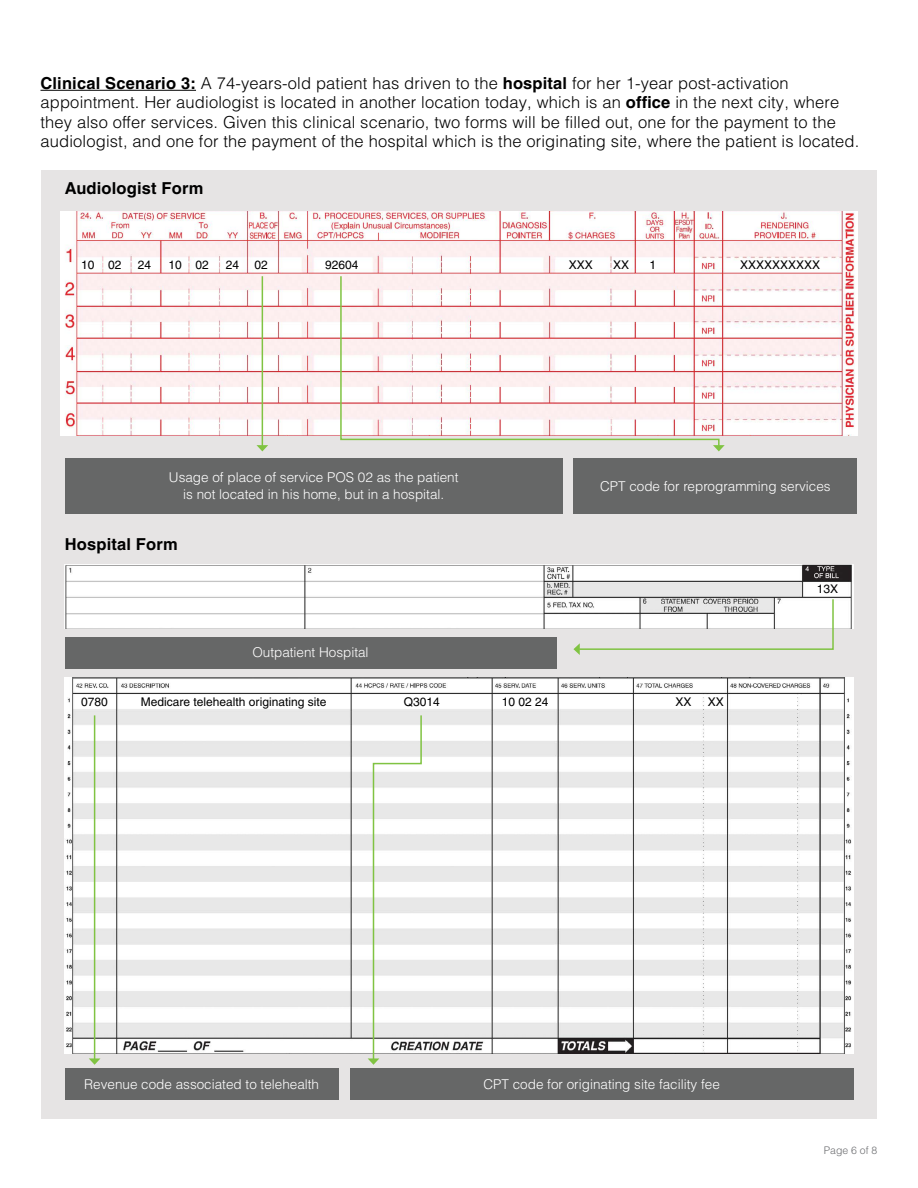
<style>
.page{position:relative;width:918px;height:1188px;background:#fff}
.page>*{position:absolute;margin:0;border:0;box-sizing:border-box;transform-origin:0 0}
.t1{font:300 16.5px/19.5px "Helvetica LT Pro";letter-spacing:.01em;color:#000}
.t2{font:700 16.5px "Helvetica LT Pro";letter-spacing:.01em;color:#000}
.t3{font:300 13.5px/16.5px "Helvetica LT Pro";color:#fff;text-align:center}
.t4{font:12px "Helvetica LT Pro";color:#000}
.t5{font:300 10.5px "Helvetica LT Pro";color:#6d6e71}
.s1{font-weight:700}
</style>
<div class="page">
<div style="left:41px;top:171px;width:836px;height:948px;background:#e6e4e4"></div>
<img style="left:61px;top:212px;width:796px;height:223px">
<div style="left:65px;top:458px;width:498px;height:56px;background:#666767"></div>
<div style="left:573px;top:458px;width:284px;height:56px;background:#666767"></div>
<hr style="left:262px;top:276px;width:1px;height:170px;background:#80c342">
<svg style="left:256px;top:445px;width:12px;height:6px"></svg>
<svg style="left:339px;top:275px;width:381px;height:170px"></svg>
<svg style="left:713px;top:445px;width:12px;height:6px"></svg>
<hr style="left:40px;top:90px;width:156px;height:1px;background:#000">
<img style="left:65px;top:565px;width:788px;height:63px">
<img style="left:65px;top:678px;width:788px;height:375px">
<div style="left:65px;top:637px;width:491px;height:31px;background:#666767"></div>
<div style="left:65px;top:1068px;width:274px;height:32px;background:#666767"></div>
<div style="left:350px;top:1068px;width:503px;height:32px;background:#666767"></div>
<svg style="left:573px;top:598px;width:262px;height:57px"></svg>
<hr style="left:94px;top:715px;width:1px;height:344px;background:#80c342">
<svg style="left:89px;top:1058px;width:11px;height:7px"></svg>
<svg style="left:368px;top:714px;width:55px;height:351px"></svg>
<p class="t1" style="left:40px;top:73px;width:820px"><span class="s1">Clinical Scenario 3:</span> A 74-years-old patient has driven to the <span class="s1">hospital</span> for her 1-year post-activation appointment. Her audiologist is located in another location today, which is an <span class="s1">office</span> in the next city, where they also offer services. Given this clinical scenario, two forms will be filled out, one for the payment to the audiologist, and one for the payment of the hospital which is the originating site, where the patient is located.</p>
<p class="t2" style="left:65px;top:179px;width:140px">Audiologist Form</p>
<p class="t4" style="left:81px;top:257px;width:42px">10 02</p>
<p class="t4" style="left:138px;top:257px;width:15px">24</p>
<p class="t4" style="left:168px;top:257px;width:42px">10 02</p>
<p class="t4" style="left:226px;top:257px;width:15px">24</p>
<p class="t4" style="left:255px;top:257px;width:15px">02</p>
<p class="t4" style="left:325px;top:257px;width:35px">92604</p>
<p class="t4" style="left:569px;top:257px;width:26px">XXX</p>
<p class="t4" style="left:613px;top:257px;width:18px">XX</p>
<p class="t4" style="left:650px;top:257px;width:8px">1</p>
<p class="t4" style="left:740px;top:257px;width:82px">XXXXXXXXXX</p>
<p class="t3" style="left:169px;top:469px;width:291px">Usage of place of service POS 02 as the patient is not located in his home, but in a hospital.</p>
<p class="t3" style="left:600px;top:477px;width:232px">CPT code for reprogramming services</p>
<p class="t2" style="left:65px;top:534px;width:114px">Hospital Form</p>
<p class="t3" style="left:252px;top:644px;width:118px">Outpatient Hospital</p>
<p class="t4" style="left:81px;top:695px;width:28px">0780</p>
<p class="t4" style="left:141px;top:695px;width:187px">Medicare telehealth originating site</p>
<p class="t4" style="left:404px;top:695px;width:38px">Q3014</p>
<p class="t4" style="left:502px;top:695px;width:48px">10 02 24</p>
<p class="t4" style="left:676px;top:695px;width:18px">XX</p>
<p class="t4" style="left:708px;top:695px;width:18px">XX</p>
<p class="t4" style="left:817px;top:582px;width:23px">13X</p>
<p class="t3" style="left:84px;top:1076px;width:236px">Revenue code associated to telehealth</p>
<p class="t3" style="left:484px;top:1076px;width:238px">CPT code for originating site facility fee</p>
<p class="t5" style="left:824px;top:1144px;width:55px">Page 6 of 8</p>
</div>
